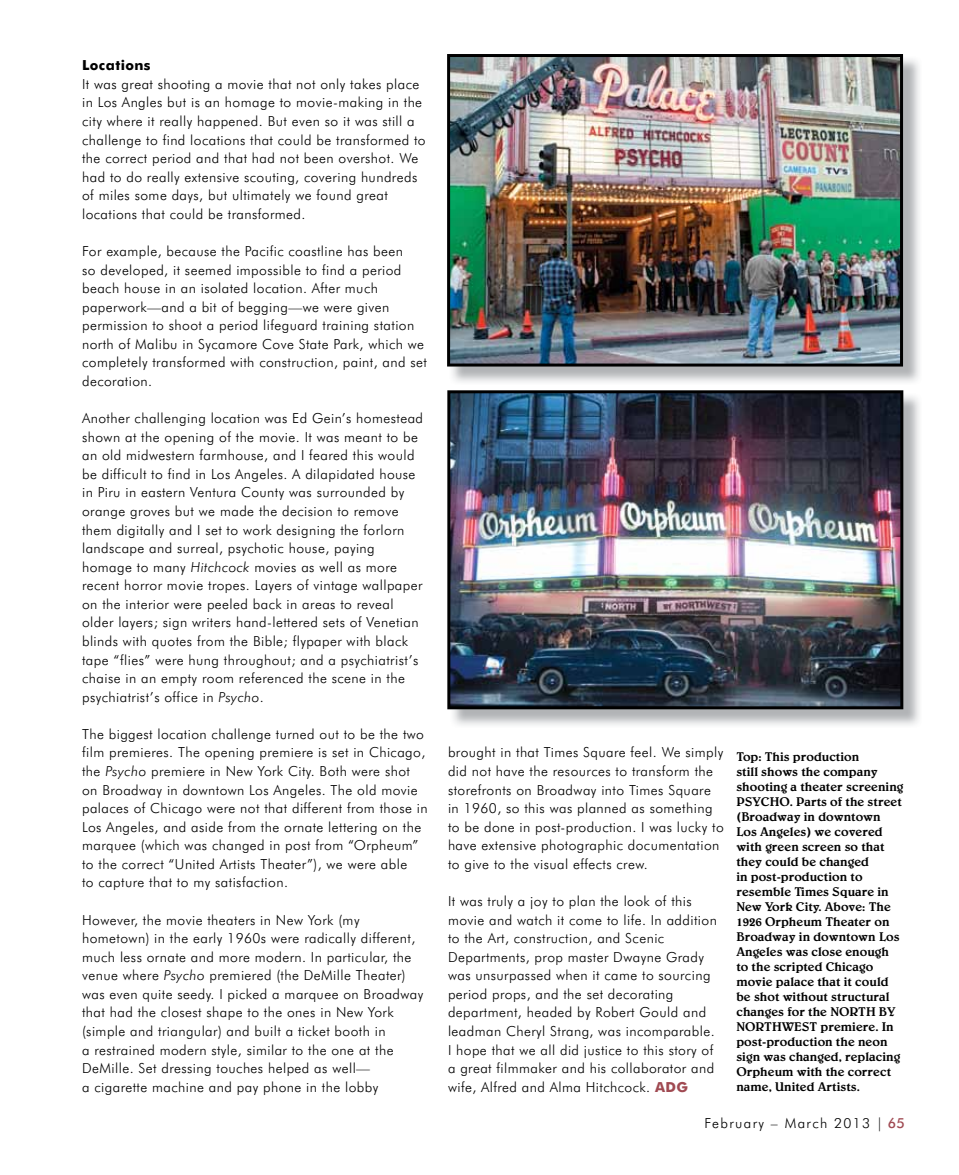
<style>
.page{position:relative;width:959px;height:1175px;background:#fff}
.page>*{position:absolute;margin:0;border:0;box-sizing:border-box;transform-origin:0 0}
.t1{font:300 13.8px/18.6px "Futura BT";letter-spacing:.03em;color:#000}
.t2{font:300 13.8px "Futura BT";letter-spacing:.1em;color:#000}
.t3{font:700 13.8px "Futura BT";letter-spacing:.03em;color:#000}
.t4{font:500 12.75px/15px "Belwe";color:#000}
.s1{font-style:italic}
.s2{font-weight:700;color:#a04a52}
.s3{font-weight:500;color:#a04a52}
</style>
<div class="page">
<img style="left:449px;top:56px;width:471px;height:326px">
<img style="left:447px;top:54px;width:456px;height:312px">
<img style="left:450px;top:393px;width:470px;height:332px">
<img style="left:447px;top:390px;width:456px;height:319px">
<p class="t3" style="left:82px;top:57px;width:70px">Locations</p>
<p class="t1" style="left:82px;top:74px;width:345px">It was great shooting a movie that not only takes place in Los Angles but is an homage to movie-making in the city where it really happened. But even so it was still a challenge to find locations that could be transformed to the correct period and that had not been overshot. We had to do really extensive scouting, covering hundreds of miles some days, but ultimately we found great locations that could be transformed.</p>
<p class="t1" style="left:82px;top:242px;width:346px">For example, because the Pacific coastline has been<br>so developed, it seemed impossible to find a period beach house in an isolated location. After much paperwork—and a bit of begging—we were given permission to shoot a period lifeguard training station north of Malibu in Sycamore Cove State Park, which we completely transformed with construction, paint, and set decoration.</p>
<p class="t1" style="left:82px;top:409px;width:342px">Another challenging location was Ed Gein’s homestead shown at the opening of the movie. It was meant to be an old midwestern farmhouse, and I feared this would be difficult to find in Los Angeles. A dilapidated house in Piru in eastern Ventura County was surrounded by orange groves but we made the decision to remove them digitally and I set to work designing the forlorn landscape and surreal, psychotic house, paying homage to many <span class="s1">Hitchcock</span> movies as well as more recent horror movie tropes. Layers of vintage wallpaper on the interior were peeled back in areas to reveal older layers; sign writers hand-lettered sets of Venetian blinds with quotes from the Bible; flypaper with black tape “flies” were hung throughout; and a psychiatrist’s chaise in an empty room referenced the scene in the psychiatrist’s office in <span class="s1">Psycho</span>.</p>
<p class="t1" style="left:82px;top:724px;width:347px">The biggest location challenge turned out to be the two film premieres. The opening premiere is set in Chicago, the <span class="s1">Psycho</span> premiere in New York City. Both were shot on Broadway in downtown Los Angeles. The old movie palaces of Chicago were not that different from those in Los Angeles, and aside from the ornate lettering on the marquee (which was changed in post from “Orpheum” to the correct “United Artists Theater”), we were able<br>to capture that to my satisfaction.</p>
<p class="t1" style="left:82px;top:910px;width:343px">However, the movie theaters in New York (my hometown) in the early 1960s were radically different, much less ornate and more modern. In particular, the venue where <span class="s1">Psycho</span> premiered (the DeMille Theater) was even quite seedy. I picked a marquee on Broadway that had the closest shape to the ones in New York (simple and triangular) and built a ticket booth in<br>a restrained modern style, similar to the one at the DeMille. Set dressing touches helped as well—<br>a cigarette machine and pay phone in the lobby</p>
<p class="t1" style="left:448px;top:743px;width:277px">brought in that Times Square feel. We simply did not have the resources to transform the storefronts on Broadway into Times Square in 1960, so this was planned as something to be done in post-production. I was lucky to have extensive photographic documentation to give to the visual effects crew.</p>
<p class="t1" style="left:448px;top:891px;width:270px">It was truly a joy to plan the look of this movie and watch it come to life. In addition to the Art, construction, and Scenic Departments, prop master Dwayne Grady was unsurpassed when it came to sourcing period props, and the set decorating department, headed by Robert Gould and leadman Cheryl Strang, was incomparable.<br>I hope that we all did justice to this story of a great filmmaker and his collaborator and wife, Alfred and Alma Hitchcock. <span class="s2">ADG</span></p>
<p class="t4" style="left:736px;top:749px;width:169px">Top: This production<br>still shows the company shooting a theater screening<br>PSYCHO. Parts of the street (Broadway in downtown<br>Los Angeles) we covered with green screen so that they could be changed<br>in post-production to resemble Times Square in<br>New York City. Above: The<br>1926 Orpheum Theater on<br>Broadway in downtown Los<br>Angeles was close enough to the scripted Chicago movie palace that it could be shot without structural changes for the NORTH BY<br>NORTHWEST premiere. In post-production the neon sign was changed, replacing<br>Orpheum with the correct name, United Artists.</p>
<p class="t2" style="left:704px;top:1114px;width:202px">February – March 2013 | <span class="s3">65</span></p>
</div>
